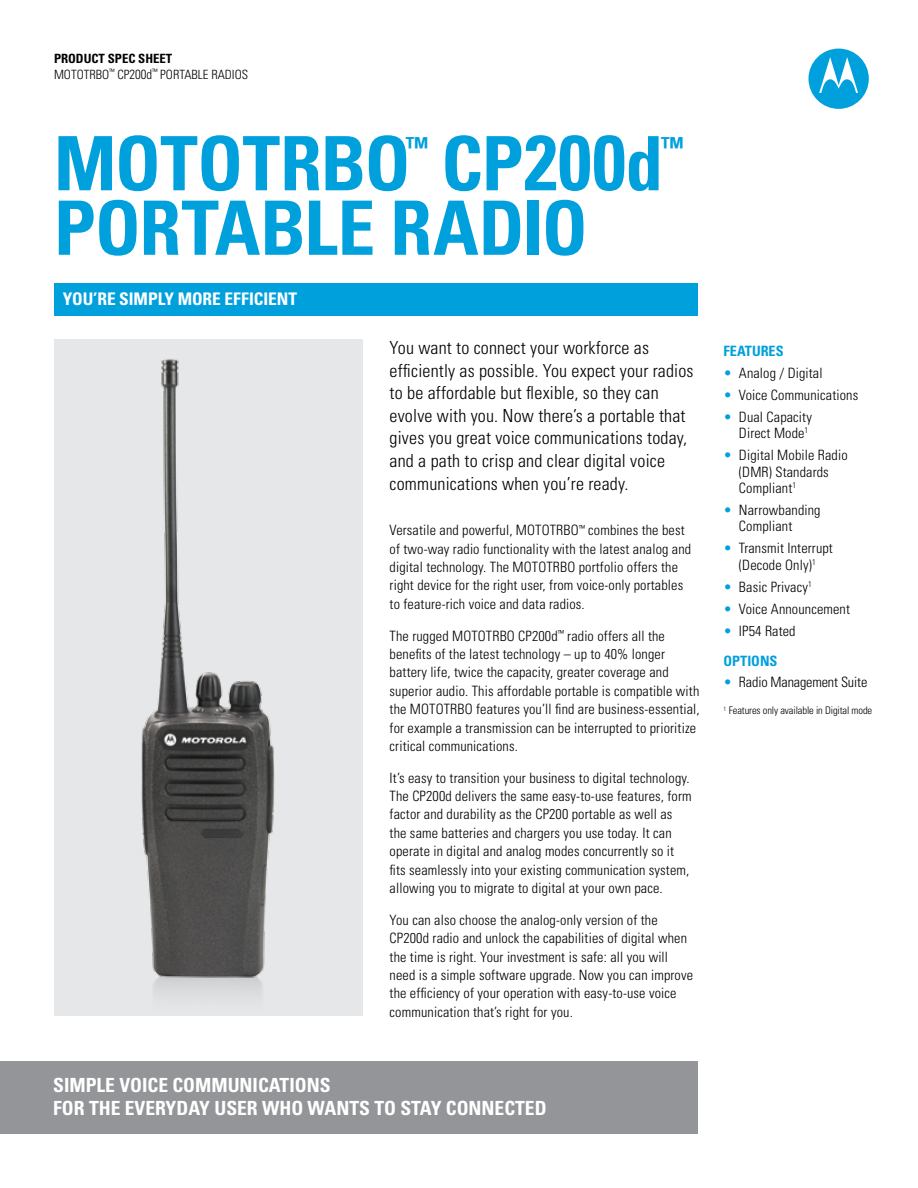
<style>
.page{position:relative;width:918px;height:1188px;background:#fff}
.page>*{position:absolute;margin:0;border:0;box-sizing:border-box;transform-origin:0 0}
.t1{font:700 condensed 75px "Univers LT Std";letter-spacing:-.005em;color:#00a0dd}
.t2{font:700 condensed 26.25px "Univers LT Std";color:#00a0dd}
.t3{font:700 condensed 19.5px/23.4px "Univers LT Std";color:#fff}
.t4{font:300 condensed 18px/22.6px "Univers LT Std";letter-spacing:.01em;color:#000}
.t5{font:700 condensed 17.4px "Univers LT Std";color:#fff}
.t6{font:300 condensed 14.25px/18.3px "Univers LT Std";letter-spacing:.01em;color:#000}
.t7{font:300 condensed 14.25px "Univers LT Std";letter-spacing:-.01em;color:#000}
.t8{font:700 condensed 14.25px "Univers LT Std";color:#00a0dd}
.t9{font:300 condensed 12.75px/15.3px "Univers LT Std";color:#000}
.t10{font:300 condensed 10.5px "Univers LT Std";letter-spacing:-.01em;color:#000}
.s1{font-weight:700}
.s2{font-size:13.2px}
.s3{font-size:78px}
.s4{color:#00a0dd}
.s5{font-weight:700;color:#00a0dd}
</style>
<div class="page">
<div style="left:809px;top:49px;width:60px;height:60px;background:#00a0dd;border-radius:50%"></div>
<svg style="left:819px;top:57px;width:39px;height:36px"></svg>
<div style="left:54px;top:339px;width:309px;height:676px;background:#e6e7e8"></div>
<div style="left:54px;top:283px;width:644px;height:33px;background:#00a0dd"></div>
<img style="left:141px;top:359px;width:134px;height:629px">
<div style="left:0;top:1061px;width:698px;height:73px;background:#939598"></div>
<p class="t9" style="left:54px;top:51px;width:196px"><span class="s1">PRODUCT SPEC SHEET<br></span>MOTOTRBO<sup>™</sup> CP<span class="s2">200d</span><sup>™</sup> PORTABLE RADIOS</p>
<h1 class="t1" style="left:54px;top:118px;width:610px">MOTOTRBO CP<span class="s3">200</span>D</h1>
<h2 class="t2" style="left:406px;top:130px;width:24px">™</h2>
<h2 class="t2" style="left:661px;top:130px;width:24px">™</h2>
<h1 class="t1" style="left:54px;top:182px;width:41px">PORT</h1>
<h1 class="t1" style="left:215px;top:182px;width:375px">ABLE RADIO</h1>
<p class="t5" style="left:63px;top:288px;width:236px">YOU’RE SIMPLY MORE EFFICIENT</p>
<p class="t4" style="left:390px;top:337px;width:305px">You want to connect your workforce as efficiently as possible. You expect your radios to be affordable but flexible, so they can evolve with you. Now there’s a portable that gives you great voice communications today, and a path to crisp and clear digital voice communications when you’re ready.</p>
<p class="t6" style="left:390px;top:521px;width:303px">Versatile and powerful, MOTOTRBO<sup>™</sup> combines the best of two-way radio functionality with the latest analog and digital technology. The MOTOTRBO portfolio offers the right device for the right user, from voice-only portables to feature-rich voice and data radios.</p>
<p class="t6" style="left:390px;top:626px;width:312px">The rugged MOTOTRBO CP200d<sup>™</sup> radio offers all the benefits of the latest technology – up to 40% longer battery life, twice the capacity, greater coverage and superior audio. This affordable portable is compatible with the MOTOTRBO features you’ll find are business-essential, for example a transmission can be interrupted to prioritize critical communications.</p>
<p class="t6" style="left:390px;top:769px;width:304px">It’s easy to transition your business to digital technology.<br>The CP200d delivers the same easy-to-use features, form factor and durability as the CP200 portable as well as the same batteries and chargers you use today. It can operate in digital and analog modes concurrently so it fits seamlessly into your existing communication system, allowing you to migrate to digital at your own pace.</p>
<p class="t6" style="left:390px;top:911px;width:305px">You can also choose the analog-only version of the CP200d radio and unlock the capabilities of digital when the time is right. Your investment is safe: all you will need is a simple software upgrade. Now you can improve the efficiency of your operation with easy-to-use voice communication that’s right for you.</p>
<h3 class="t3" style="left:53px;top:1073px;width:495px">SIMPLE VOICE COMMUNICATIONS<br>FOR THE EVERYDAY USER WHO WANTS TO STAY CONNECTED</h3>
<p class="t8" style="left:724px;top:342px;width:30px">FEATURES</p>
<p class="t6" style="left:724px;top:364px;width:101px"><span class="s4">•</span> Analog / Digital</p>
<p class="t6" style="left:724px;top:386px;width:136px"><span class="s4">•</span> Voice Communications</p>
<p class="t6" style="left:724px;top:408px;width:90px;line-height:16.5px;text-align:right"><span class="s4">•</span> Dual Capacity<br>Direct Mode<sup>1</sup></p>
<p class="t6" style="left:739px;top:447px;width:110px;line-height:16.5px;text-indent:-15px"><span class="s4">•</span> Digital Mobile Radio (DMR) Standards<br>Compliant<sup>1</sup></p>
<p class="t6" style="left:739px;top:502px;width:83px;line-height:16.5px;text-indent:-15px"><span class="s4">•</span> Narrowbanding<br>Compliant</p>
<p class="t6" style="left:724px;top:540px;width:111px;line-height:16.5px;text-align:center"><span class="s4">•</span> Transmit Interrupt (Decode Only)<sup>1</sup></p>
<p class="t6" style="left:724px;top:578px;width:90px"><span class="s4">•</span> Basic Privacy<sup>1</sup></p>
<p class="t6" style="left:724px;top:599px;width:128px"><span class="s4">•</span> Voice Announcement</p>
<p class="t6" style="left:724px;top:616px;width:74px;line-height:30px"><span class="s4">•</span> IP54 Rated<br><span class="s5">OPTIONS</span></p>
<p class="t7" style="left:724px;top:674px;width:145px"><span class="s4">•</span> Radio Management Suite</p>
<p class="t10" style="left:724px;top:704px;width:150px"><sup>1</sup> Features only available in Digital mode</p>
</div>
